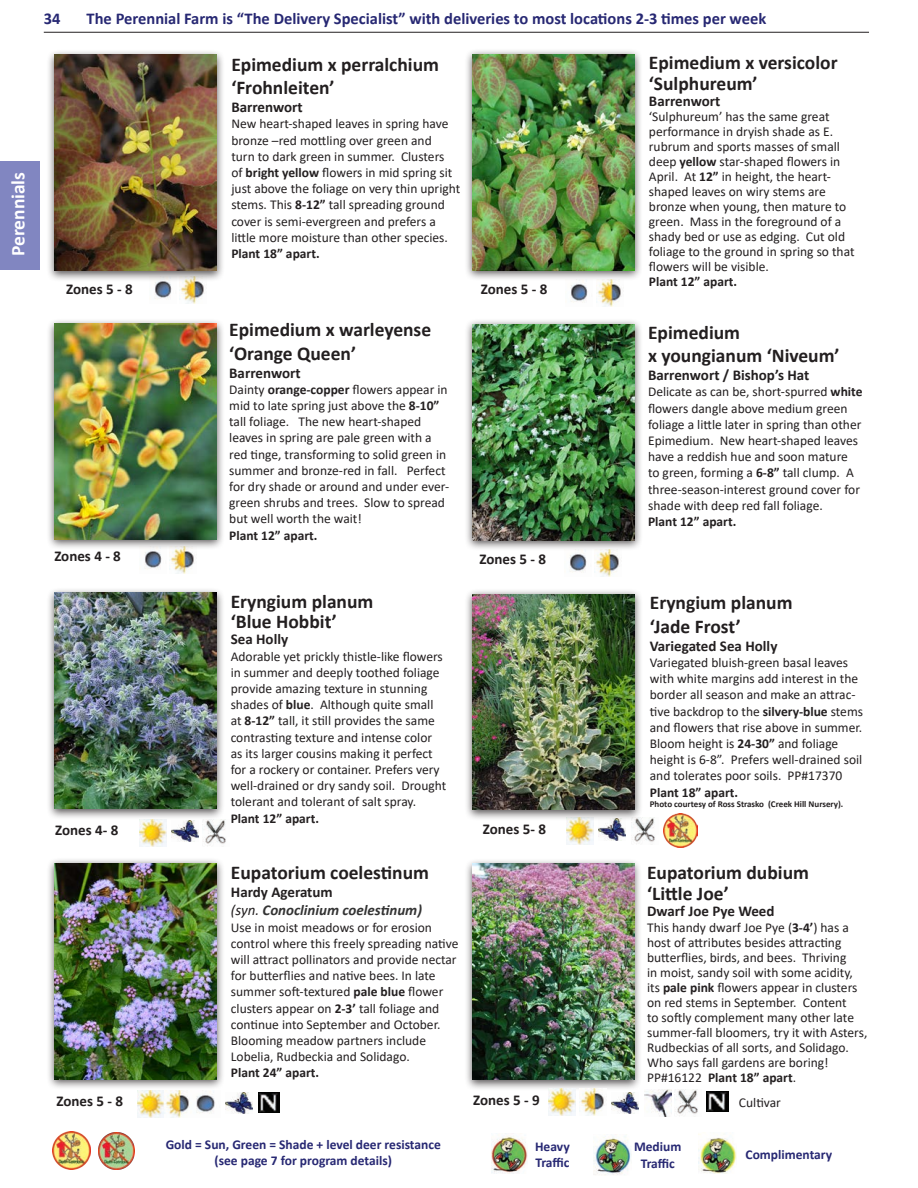
<style>
.page{position:relative;width:918px;height:1188px;background:#fff}
.page>*{position:absolute;margin:0;border:0;box-sizing:border-box;transform-origin:0 0}
.t1{font:700 19.5px/23.4px "Calibri";color:#231f20}
.t2{font:700 19.5px "Calibri";color:#fff}
.t3{font:700 16.5px "Calibri";color:#272873}
.t4{font:700 15px "Calibri";color:#231f20}
.t5{font:italic 700 15px "Calibri";color:#333}
.t6{font:13.5px/16.2px "Calibri";color:#231f20}
.t7{font:700 13.5px/16.2px "Calibri";color:#272873;text-align:center}
.t8{font:700 13.5px "Calibri";color:#231f20}
.t9{font:700 9px "Calibri";color:#231f20}
.s1{font-weight:700}
.s2{font-weight:400;color:#231f20}
</style>
<div class="page">
<hr style="left:44px;top:32px;width:825px;height:1px;background:#231f20">
<div style="left:0;top:161px;width:39px;height:109px;background:#8186c1"></div>
<img style="left:593px;top:1136px;width:38px;height:39px">
<img style="left:699px;top:1134px;width:37px;height:40px">
<img style="left:491px;top:1135px;width:37px;height:38px">
<img style="left:52px;top:1131px;width:38px;height:38px">
<img style="left:98px;top:1132px;width:37px;height:37px">
<img style="left:171px;top:820px;width:27px;height:22px">
<img style="left:599px;top:821px;width:27px;height:19px">
<img style="left:202px;top:819px;width:24px;height:25px">
<img style="left:631px;top:818px;width:24px;height:24px">
<img style="left:139px;top:820px;width:27px;height:26px">
<img style="left:567px;top:821px;width:27px;height:24px">
<img style="left:664px;top:813px;width:34px;height:35px">
<img style="left:596px;top:281px;width:25px;height:25px">
<img style="left:595px;top:551px;width:24px;height:25px">
<img style="left:571px;top:281px;width:17px;height:22px">
<img style="left:570px;top:551px;width:17px;height:22px">
<img style="left:170px;top:550px;width:24px;height:23px">
<img style="left:145px;top:551px;width:17px;height:19px">
<div style="left:464px;top:319px;width:179px;height:232px;background:#231f20;opacity:.75"></div>
<img style="left:473px;top:324px;width:162px;height:216px">
<img style="left:137px;top:1090px;width:78px;height:27px">
<img style="left:226px;top:1092px;width:27px;height:22px">
<img style="left:258px;top:1092px;width:22px;height:21px">
<div style="left:464px;top:858px;width:178px;height:233px;background:#231f20;opacity:.75"></div>
<img style="left:472px;top:864px;width:162px;height:216px">
<img style="left:579px;top:1089px;width:27px;height:27px">
<img style="left:612px;top:1092px;width:27px;height:22px">
<img style="left:644px;top:1090px;width:27px;height:27px">
<img style="left:675px;top:1090px;width:23px;height:24px">
<img style="left:548px;top:1089px;width:27px;height:27px">
<img style="left:706px;top:1091px;width:22px;height:21px">
<img style="left:179px;top:281px;width:25px;height:23px">
<img style="left:155px;top:281px;width:17px;height:19px">
<div style="left:47px;top:49px;width:178px;height:232px;background:#231f20;opacity:.75"></div>
<img style="left:55px;top:55px;width:162px;height:216px">
<div style="left:47px;top:318px;width:178px;height:232px;background:#231f20;opacity:.75"></div>
<img style="left:55px;top:323px;width:162px;height:216px">
<div style="left:47px;top:587px;width:178px;height:233px;background:#231f20;opacity:.75"></div>
<img style="left:55px;top:593px;width:162px;height:216px">
<div style="left:464px;top:588px;width:178px;height:233px;background:#231f20;opacity:.75"></div>
<img style="left:472px;top:594px;width:162px;height:216px">
<div style="left:47px;top:858px;width:178px;height:232px;background:#231f20;opacity:.75"></div>
<img style="left:55px;top:863px;width:162px;height:216px">
<div style="left:464px;top:48px;width:179px;height:233px;background:#231f20;opacity:.75"></div>
<img style="left:473px;top:54px;width:162px;height:216px">
<h1 class="t2" style="left:4px;top:256px;width:86px;rotate:-90deg">Perennials</h1>
<p class="t3" style="left:44px;top:6px;width:18px">34</p>
<p class="t3" style="left:87px;top:6px;width:681px">The Perennial Farm is “The Delivery Specialist” with deliveries to most locations 2-3 times per week</p>
<p class="t4" style="left:66px;top:278px;width:68px">Zones 5 - 8</p>
<p class="t4" style="left:54px;top:546px;width:68px">Zones 4 - 8</p>
<p class="t1" style="left:231px;top:52px;width:209px">Epimedium x perralchium ‘Frohnleiten’</p>
<p class="t4" style="left:231px;top:97px;width:73px">Barrenwort</p>
<p class="t6" style="left:231px;top:115px;width:230px">New heart-shaped leaves in spring have bronze –red mottling over green and<br>turn to dark green in summer. Clusters<br>of <span class="s1">bright yellow</span> flowers in mid spring sit just above the foliage on very thin upright stems. This <span class="s1">8-12”</span> tall spreading ground cover is semi-evergreen and prefers a little more moisture than other species.</p>
<p class="t8" style="left:231px;top:244px;width:90px">Plant 18” apart.</p>
<p class="t1" style="left:229px;top:318px;width:203px">Epimedium x warleyense ‘Orange Queen’</p>
<p class="t4" style="left:229px;top:362px;width:73px">Barrenwort</p>
<p class="t6" style="left:229px;top:381px;width:221px">Dainty <span class="s1">orange-copper</span> flowers appear in mid to late spring just above the <span class="s1">8-10” </span>tall foliage. The new heart-shaped leaves in spring are pale green with a red tinge, transforming to solid green in summer and bronze-red in fall. Perfect for dry shade or around and under ever&shy;green shrubs and trees. Slow to spread but well worth the wait!</p>
<p class="t8" style="left:229px;top:526px;width:90px">Plant 12” apart.</p>
<p class="t4" style="left:481px;top:279px;width:68px">Zones 5 - 8</p>
<p class="t4" style="left:479px;top:549px;width:68px">Zones 5 - 8</p>
<p class="t1" style="left:231px;top:590px;width:144px">Eryngium planum</p>
<p class="t1" style="left:231px;top:610px;width:108px">‘Blue Hobbit’</p>
<p class="t4" style="left:231px;top:629px;width:59px">Sea Holly</p>
<p class="t6" style="left:231px;top:648px;width:217px">Adorable yet prickly thistle-like flowers in summer and deeply toothed foliage provide amazing texture in stunning shades of <span class="s1">blue</span>. Although quite small at <span class="s1">8-12”</span> tall, it still provides the same contrasting texture and intense color as its larger cousins making it perfect for a rockery or container. Prefers very well-drained or dry sandy soil. Drought tolerant and tolerant of salt spray.</p>
<p class="t8" style="left:231px;top:809px;width:90px">Plant 12” apart.</p>
<p class="t4" style="left:55px;top:820px;width:65px">Zones 4- 8</p>
<p class="t4" style="left:483px;top:818px;width:65px">Zones 5- 8</p>
<p class="t1" style="left:231px;top:861px;width:200px">Eupatorium coelestinum</p>
<p class="t4" style="left:231px;top:882px;width:103px">Hardy Ageratum</p>
<p class="t5" style="left:231px;top:900px;width:193px"><span class="s2">(syn.</span> Conoclinium coelestinum)</p>
<p class="t6" style="left:231px;top:919px;width:229px">Use in moist meadows or for erosion control where this freely spreading native will attract pollinators and provide nectar for butterflies and native bees. In late summer soft-textured <span class="s1">pale blue</span> flower clusters appear on <span class="s1">2-3’</span> tall foliage and continue into September and October.<br>Blooming meadow partners include Lobelia, Rudbeckia and Solidago.</p>
<p class="t8" style="left:231px;top:1063px;width:90px">Plant 24” apart.</p>
<p class="t1" style="left:649px;top:51px;width:190px;line-height:21px">Epimedium x versicolor ‘Sulphureum’</p>
<p class="t4" style="left:649px;top:91px;width:73px">Barrenwort</p>
<p class="t6" style="left:649px;top:109px;width:207px;line-height:15px">‘Sulphureum’ has the same great performance in dryish shade as E. rubrum and sports masses of small deep <span class="s1">yellow</span> star-shaped flowers in<br>April. At <span class="s1">12”</span> in height, the heart&shy;shaped leaves on wiry stems are bronze when young, then mature to green. Mass in the foreground of a shady bed or use as edging. Cut old foliage to the ground in spring so that flowers will be visible.</p>
<p class="t8" style="left:649px;top:272px;width:90px">Plant 12” apart.</p>
<p class="t1" style="left:648px;top:320px;width:94px">Epimedium</p>
<p class="t1" style="left:648px;top:344px;width:193px">x youngianum ‘Niveum’</p>
<p class="t4" style="left:648px;top:365px;width:163px">Barrenwort / Bishop’s Hat</p>
<p class="t6" style="left:648px;top:383px;width:216px">Delicate as can be, short-spurred <span class="s1">white </span>flowers dangle above medium green foliage a little later in spring than other Epimedium. New heart-shaped leaves have a reddish hue and soon mature to green, forming a <span class="s1">6-8”</span> tall clump. A three-season-interest ground cover for shade with deep red fall foliage.</p>
<p class="t8" style="left:648px;top:512px;width:90px">Plant 12” apart.</p>
<p class="t1" style="left:650px;top:591px;width:144px">Eryngium planum</p>
<p class="t1" style="left:650px;top:614px;width:92px">‘Jade Frost’</p>
<p class="t4" style="left:650px;top:635px;width:129px">Variegated Sea Holly</p>
<p class="t6" style="left:650px;top:654px;width:215px">Variegated bluish-green basal leaves with white margins add interest in the border all season and make an attrac&shy;tive backdrop to the <span class="s1">silvery-blue</span> stems and flowers that rise above in summer.<br>Bloom height is <span class="s1">24-30”</span> and foliage height is 6-8”. Prefers well-drained soil and tolerates poor soils. PP#17370</p>
<p class="t8" style="left:650px;top:783px;width:90px">Plant 18” apart.</p>
<p class="t9" style="left:650px;top:798px;width:195px">Photo courtesy of Ross Strasko (Creek Hill Nursery).</p>
<p class="t1" style="left:647px;top:860px;width:163px">Eupatorium dubium</p>
<p class="t1" style="left:647px;top:881px;width:83px">‘Little Joe’</p>
<p class="t4" style="left:647px;top:901px;width:129px">Dwarf Joe Pye Weed</p>
<p class="t6" style="left:647px;top:920px;width:222px;line-height:15px">This handy dwarf Joe Pye (<span class="s1">3-4’</span>) has a host of attributes besides attracting butterflies, birds, and bees. Thriving<br>in moist, sandy soil with some acidity, its <span class="s1">pale pink</span> flowers appear in clusters on red stems in September. Content<br>to softly complement many other late summer-fall bloomers, try it with Asters, Rudbeckias of all sorts, and Solidago.<br>Who says fall gardens are boring!<br>PP#16122 <span class="s1">Plant 18” apart</span>.</p>
<p class="t4" style="left:56px;top:1091px;width:68px">Zones 5 - 8</p>
<p class="t7" style="left:166px;top:1136px;width:277px">Gold = Sun, Green = Shade + level deer resistance (see page 7 for program details)</p>
<p class="t4" style="left:473px;top:1090px;width:68px">Zones 5 - 9</p>
<p class="t6" style="left:739px;top:1094px;width:43px">Cultivar</p>
<p class="t7" style="left:535px;top:1138px;width:36px;text-align:left">Heavy<br>Traffic</p>
<p class="t7" style="left:634px;top:1139px;width:49px">Medium<br>Traffic</p>
<p class="t7" style="left:746px;top:1147px;width:88px">Complimentary</p>
</div>
